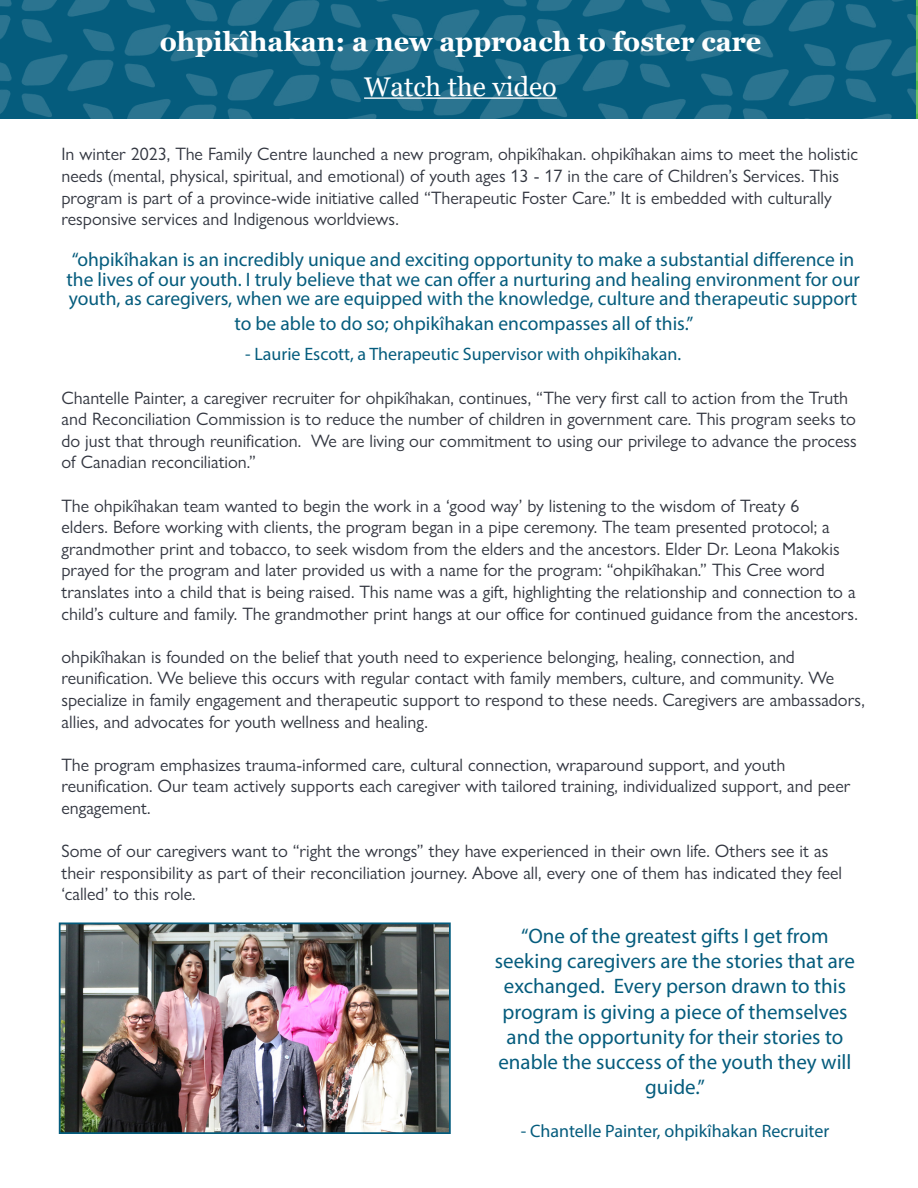
<style>
.page{position:relative;width:918px;height:1188px;background:#fff}
.page>*{position:absolute;margin:0;border:0;box-sizing:border-box;transform-origin:0 0}
.t1{font:700 27px "Georgia";color:#fff}
.t2{font:27px "Georgia";color:#fff}
.t3{font:21px/25.2px "Myriad Pro";color:#055c7d;text-align:center}
.t4{font:19.5px/19.5px "Myriad Pro";color:#055c7d}
.t5{font:18px/21.6px "Gill Sans Nova";color:#323640}
.t6{font:18px "Myriad Pro";color:#055c7d}
</style>
<div class="page">
<img style="left:0;top:0;width:917px;height:119px">
<img style="left:62px;top:925px;width:386px;height:206px">
<div style="left:59px;top:922px;width:392px;height:212px;border:2px solid #055c7d"></div>
<hr style="left:364px;top:97px;width:193px;height:2px;background:#fff">
<hr style="left:917px;top:0;width:1px;height:119px;background:#50b949">
<p class="t1" style="left:160px;top:24px;width:603px">ohpikîhakan: a new approach to foster care</p>
<p class="t2" style="left:364px;top:70px;width:194px">Watch the video</p>
<p class="t5" style="left:62px;top:143px;width:798px">In winter 2023, The Family Centre launched a new program, ohpikîhakan. ohpikîhakan aims to meet the holistic needs (mental, physical, spiritual, and emotional) of youth ages 13 - 17 in the care of Children’s Services. This program is part of a province-wide initiative called “Therapeutic Foster Care.” It is embedded with culturally responsive services and Indigenous worldviews.</p>
<p class="t4" style="left:66px;top:250px;width:795px">“ohpikîhakan is an incredibly unique and exciting opportunity to make a substantial difference in the lives of our youth. I truly believe that we can offer a nurturing and healing environment for our youth, as caregivers, when we are equipped with the knowledge, culture and therapeutic support</p>
<p class="t4" style="left:234px;top:314px;width:461px">to be able to do so; ohpikîhakan encompasses all of this.”</p>
<p class="t6" style="left:245px;top:343px;width:438px">- Laurie Escott, a Therapeutic Supervisor with ohpikîhakan.</p>
<p class="t5" style="left:62px;top:387px;width:797px">Chantelle Painter, a caregiver recruiter for ohpikîhakan, continues, “The very first call to action from the Truth and Reconciliation Commission is to reduce the number of children in government care. This program seeks to do just that through reunification. We are living our commitment to using our privilege to advance the process of Canadian reconciliation.”</p>
<p class="t5" style="left:62px;top:495px;width:798px">The ohpikîhakan team wanted to begin the work in a ‘good way’ by listening to the wisdom of Treaty 6<br>elders. Before working with clients, the program began in a pipe ceremony. The team presented protocol; a grandmother print and tobacco, to seek wisdom from the elders and the ancestors. Elder Dr. Leona Makokis prayed for the program and later provided us with a name for the program: “ohpikîhakan.” This Cree word translates into a child that is being raised. This name was a gift, highlighting the relationship and connection to a child’s culture and family. The grandmother print hangs at our office for continued guidance from the ancestors.</p>
<p class="t5" style="left:62px;top:646px;width:805px">ohpikîhakan is founded on the belief that youth need to experience belonging, healing, connection, and reunification. We believe this occurs with regular contact with family members, culture, and community. We specialize in family engagement and therapeutic support to respond to these needs. Caregivers are ambassadors, allies, and advocates for youth wellness and healing.</p>
<p class="t5" style="left:62px;top:754px;width:790px">The program emphasizes trauma-informed care, cultural connection, wraparound support, and youth reunification. Our team actively supports each caregiver with tailored training, individualized support, and peer engagement.</p>
<p class="t5" style="left:62px;top:840px;width:782px">Some of our caregivers want to “right the wrongs” they have experienced in their own life. Others see it as their responsibility as part of their reconciliation journey. Above all, every one of them has indicated they feel ‘called’ to this role.</p>
<p class="t3" style="left:495px;top:923px;width:362px">“One of the greatest gifts I get from seeking caregivers are the stories that are exchanged. Every person drawn to this program is giving a piece of themselves and the opportunity for their stories to enable the success of the youth they will guide.”</p>
<p class="t6" style="left:521px;top:1120px;width:310px">- Chantelle Painter, ohpikîhakan Recruiter</p>
</div>
